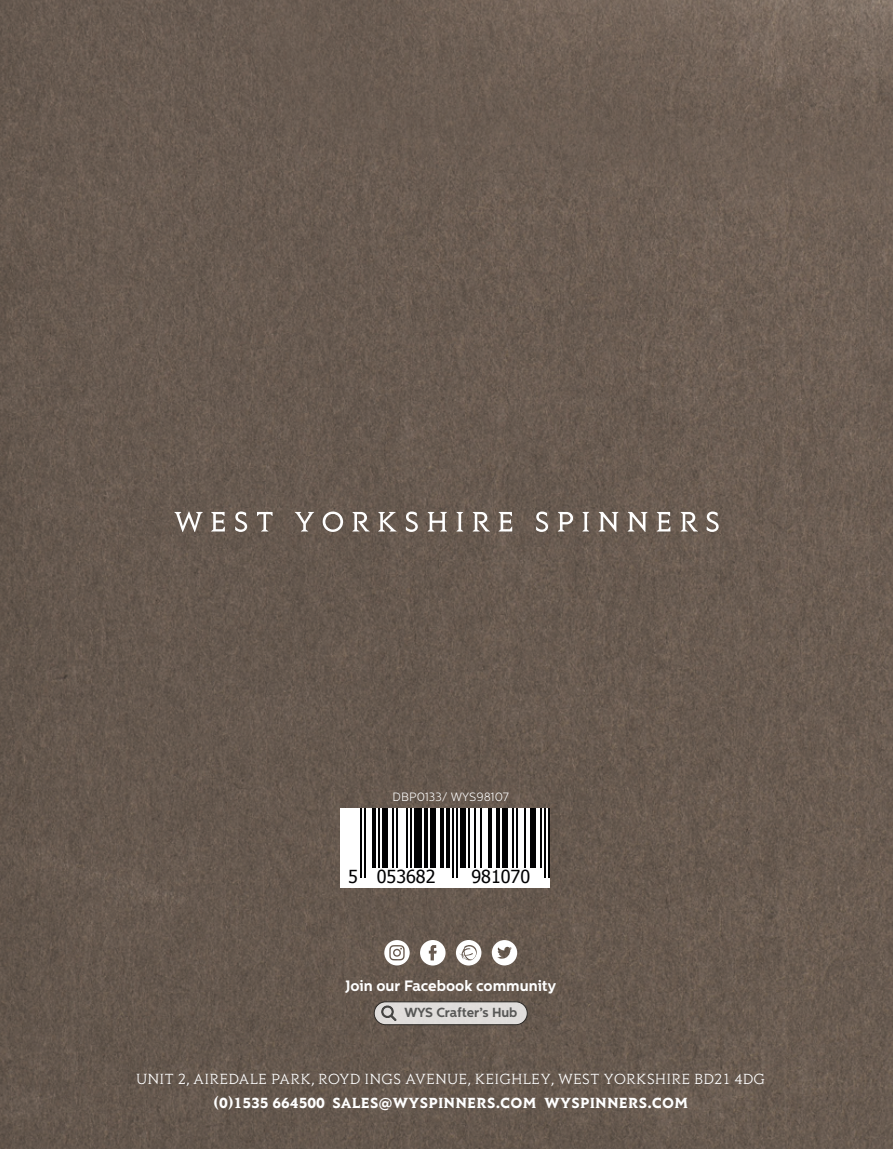
<style>
.page{position:relative;width:893px;height:1149px;background:#fff}
.page>*{position:absolute;margin:0;border:0;box-sizing:border-box;transform-origin:0 0}
.t1{font:17.85px "Tahoma";color:#020203}
.t2{font:300 16.5px "Lovato";letter-spacing:.01em;color:#fff}
.t3{font:700 16.5px "Lovato";letter-spacing:.01em;color:#fff}
.Main_Text{font:700 15px "Centrale Sans";color:#fff}
.t4{font:700 13.05px "Centrale Sans";letter-spacing:-.005em;color:#575756}
.Main_Text-2{font:300 12px "Centrale Sans";color:#fff}
</style>
<div class="page">
<img style="left:0;top:0;width:893px;height:1148px">
<div style="left:340px;top:807px;width:209px;height:79px;background:#fff"></div>
<hr style="left:360px;top:807px;width:2px;height:70px;background:#020203">
<hr style="left:364px;top:807px;width:2px;height:70px;background:#020203">
<hr style="left:372px;top:807px;width:4px;height:60px;background:#020203">
<hr style="left:378px;top:807px;width:2px;height:60px;background:#020203">
<div style="left:382px;top:807px;width:6px;height:60px;background:#020203"></div>
<hr style="left:392px;top:807px;width:2px;height:60px;background:#020203">
<hr style="left:396px;top:807px;width:2px;height:60px;background:#020203">
<hr style="left:406px;top:807px;width:2px;height:60px;background:#020203">
<hr style="left:410px;top:807px;width:2px;height:60px;background:#020203">
<div style="left:414px;top:807px;width:8px;height:60px;background:#020203"></div>
<hr style="left:424px;top:807px;width:4px;height:60px;background:#020203">
<div style="left:430px;top:807px;width:6px;height:60px;background:#020203"></div>
<hr style="left:440px;top:807px;width:4px;height:60px;background:#020203">
<hr style="left:446px;top:807px;width:4px;height:60px;background:#020203">
<hr style="left:452px;top:807px;width:2px;height:70px;background:#020203">
<hr style="left:456px;top:807px;width:2px;height:70px;background:#020203">
<div style="left:460px;top:807px;width:6px;height:60px;background:#020203"></div>
<hr style="left:468px;top:807px;width:2px;height:60px;background:#020203">
<hr style="left:474px;top:807px;width:2px;height:60px;background:#020203">
<hr style="left:480px;top:807px;width:2px;height:60px;background:#020203">
<hr style="left:488px;top:807px;width:4px;height:60px;background:#020203">
<hr style="left:496px;top:807px;width:4px;height:60px;background:#020203">
<div style="left:502px;top:807px;width:6px;height:60px;background:#020203"></div>
<hr style="left:512px;top:807px;width:2px;height:60px;background:#020203">
<hr style="left:516px;top:807px;width:2px;height:60px;background:#020203">
<hr style="left:524px;top:807px;width:2px;height:60px;background:#020203">
<div style="left:530px;top:807px;width:6px;height:60px;background:#020203"></div>
<hr style="left:540px;top:807px;width:2px;height:60px;background:#020203">
<hr style="left:544px;top:807px;width:1px;height:70px;background:#020203">
<hr style="left:547px;top:807px;width:2px;height:70px;background:#020203">
<svg style="left:420px;top:939px;width:26px;height:26px"></svg>
<svg style="left:456px;top:939px;width:25px;height:26px"></svg>
<svg style="left:384px;top:939px;width:26px;height:26px"></svg>
<svg style="left:492px;top:939px;width:25px;height:26px"></svg>
<div style="left:374px;top:1001px;width:153px;height:23px;background:#e0dddb;border-radius:11px"></div>
<div style="left:374px;top:1001px;width:154px;height:23px;border:1px solid #1d1d1b;border-radius:11px"></div>
<svg style="left:381px;top:1005px;width:15px;height:15px"></svg>
<div style="left:382px;top:1006px;width:11px;height:10px;border:1px solid #1d1d1b;border-radius:50%"></div>
<svg style="left:174px;top:511px;width:545px;height:20px"></svg>
<p class="Main_Text-2" style="left:393px;top:789px;width:118px">DBP0133/ WYS98107</p>
<p class="t1" style="left:348px;top:864px;width:89px">5 053682</p>
<p class="t1" style="left:471px;top:864px;width:60px">981070</p>
<p class="Main_Text" style="left:345px;top:976px;width:212px">Join our Facebook community</p>
<p class="t4" style="left:404px;top:1004px;width:115px">WYS Crafter’s Hub</p>
<p class="t2" style="left:136px;top:1068px;width:631px">UNIT 2, AIREDALE PARK, ROYD INGS AVENUE, KEIGHLEY, WEST YORKSHIRE BD21 4DG</p>
<p class="t3" style="left:213px;top:1093px;width:476px">(0)1535 664500 SALES@WYSPINNERS.COM WYSPINNERS.COM</p>
</div>
